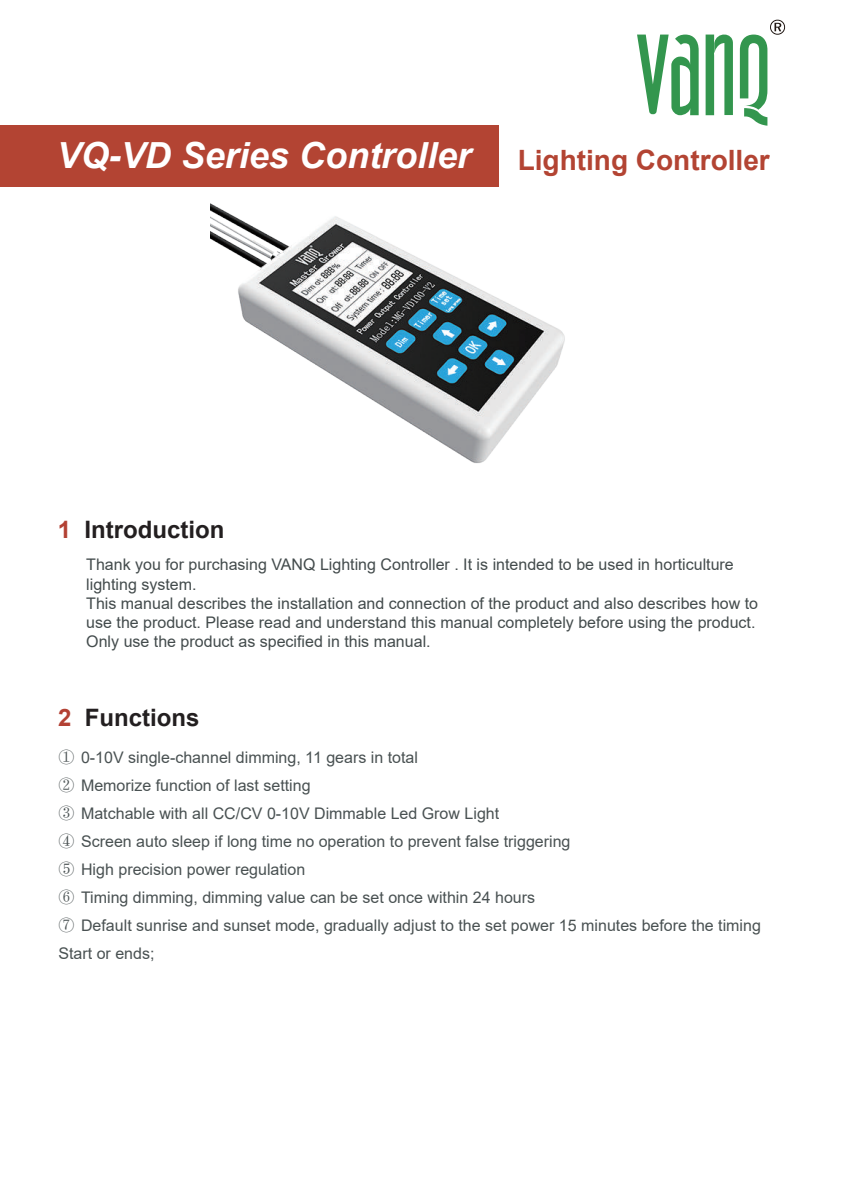
<style>
.page{position:relative;width:843px;height:1194px;background:#fff}
.page>*{position:absolute;margin:0;border:0;box-sizing:border-box;transform-origin:0 0}
.t1{font:italic 700 36px "Arial";color:#fff}
.t2{font:700 28px "Arial";color:#b34433}
.t3{font:700 24px "Arial";color:#231f20}
.t4{font:16px/28px "Arial";color:#495152}
.t5{font:16px/19.2px "Arial";color:#434b4c}
.s1{color:#b34134}
.s2{font-family:"Adobe Song Std";font-weight:300}
</style>
<div class="page">
<div style="left:0;top:126px;width:498px;height:61px;background:#b34433"></div>
<svg style="left:705px;top:34px;width:27px;height:81px"></svg>
<svg style="left:637px;top:35px;width:61px;height:80px"></svg>
<svg style="left:739px;top:20px;width:46px;height:106px"></svg>
<img style="left:211px;top:144px;width:354px;height:319px">
<h1 class="t1" style="left:57px;top:131px;width:416px">VQ-VD Series Controller</h1>
<h2 class="t2" style="left:517px;top:140px;width:254px">Lighting Controller</h2>
<h3 class="t3" style="left:58px;top:513px;width:168px"><span class="s1">1</span> Introduction</h3>
<p class="t5" style="left:86px;top:555px;width:673px">Thank you for purchasing VANQ Lighting Controller . It is intended to be used in horticulture lighting system.<br>This manual describes the installation and connection of the product and also describes how to use the product. Please read and understand this manual completely before using the product.<br>Only use the product as specified in this manual.</p>
<h3 class="t3" style="left:58px;top:700px;width:143px"><span class="s1">2</span> Functions</h3>
<p class="t4" style="left:58px;top:743px;width:704px"><span class="s2">①</span> 0-10V single-channel dimming, 11 gears in total<br><span class="s2">②</span> Memorize function of last setting<br><span class="s2">③</span> Matchable with all CC/CV 0-10V Dimmable Led Grow Light<br><span class="s2">④</span> Screen auto sleep if long time no operation to prevent false triggering<br><span class="s2">⑤</span> High precision power regulation<br><span class="s2">⑥</span> Timing dimming, dimming value can be set once within 24 hours<br><span class="s2">⑦</span> Default sunrise and sunset mode, gradually adjust to the set power 15 minutes before the timing Start or ends;</p>
</div>
